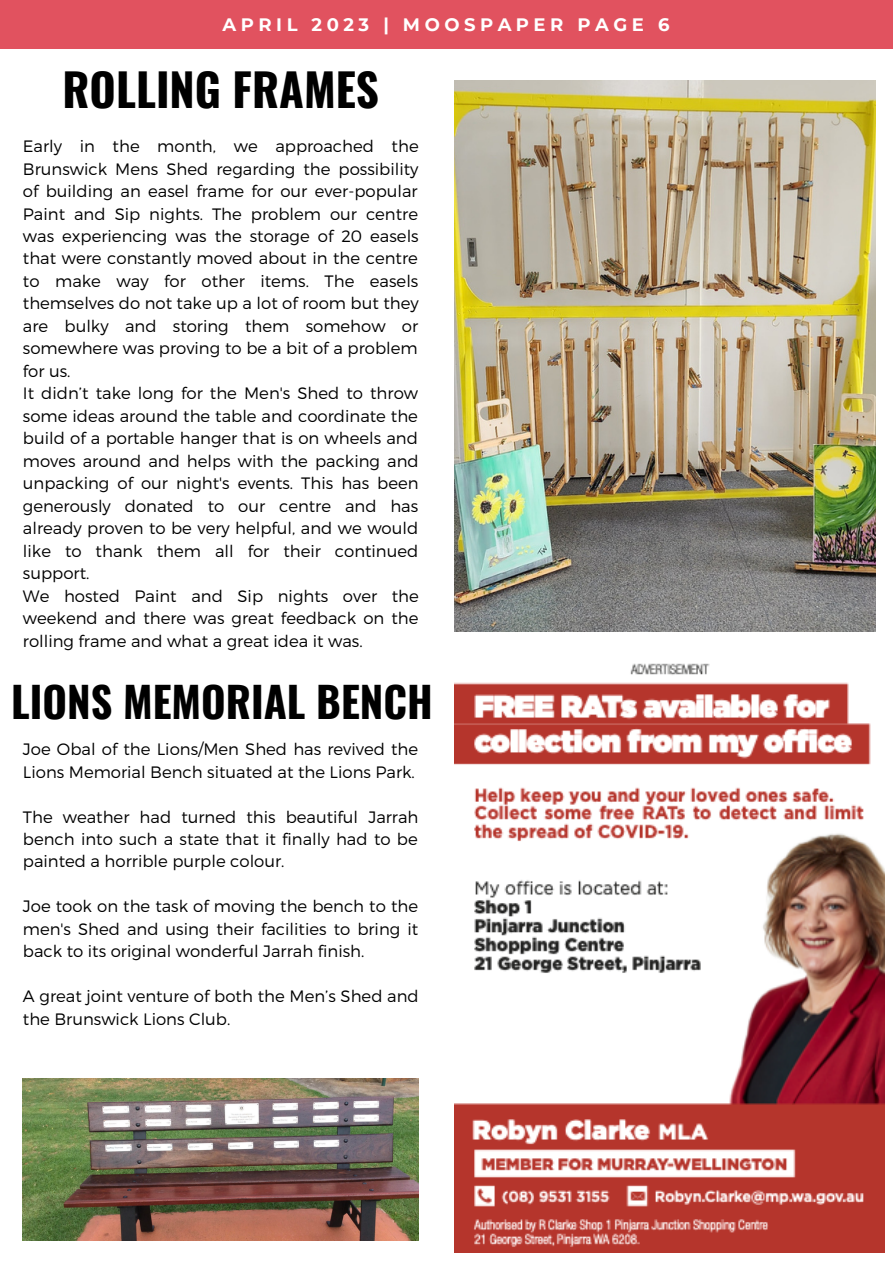
<style>
.page{position:relative;width:893px;height:1264px;background:#fff}
.page>*{position:absolute;margin:0;border:0;box-sizing:border-box;transform-origin:0 0}
.t1{font:700 45px "Oswald";color:#000}
.t2{font:700 42px "Oswald";color:#000}
.t3{font:700 18px "Montserrat";letter-spacing:.25em;color:#fff}
.t4{font:300 16.5px/22.5px "Montserrat";color:#000}
</style>
<div class="page">
<div style="left:0;top:0;width:892px;height:48px;background:#e1525f"></div>
<img style="left:454px;top:663px;width:430px;height:589px">
<img style="left:23px;top:1078px;width:396px;height:162px">
<img style="left:454px;top:80px;width:421px;height:551px">
<p class="t3" style="left:222px;top:13px;width:448px">APRIL 2023 | MOOSPAPER PAGE 6</p>
<h1 class="t1" style="left:63px;top:55px;width:318px">ROLLING FRAMES</h1>
<p class="t4" style="left:23px;top:134px;width:397px">Early in the month, we approached the Brunswick Mens Shed regarding the possibility of building an easel frame for our ever-popular Paint and Sip nights. The problem our centre was experiencing was the storage of 20 easels that were constantly moved about in the centre to make way for other items. The easels themselves do not take up a lot of room but they are bulky and storing them somehow or somewhere was proving to be a bit of a problem for us.<br>It didn’t take long for the Men's Shed to throw some ideas around the table and coordinate the build of a portable hanger that is on wheels and moves around and helps with the packing and unpacking of our night's events. This has been generously donated to our centre and has already proven to be very helpful, and we would like to thank them all for their continued support.<br>We hosted Paint and Sip nights over the weekend and there was great feedback on the rolling frame and what a great idea it was.</p>
<h2 class="t2" style="left:11px;top:668px;width:423px">LIONS MEMORIAL BENCH</h2>
<p class="t4" style="left:23px;top:737px;width:397px">Joe Obal of the Lions/Men Shed has revived the<br>Lions Memorial Bench situated at the Lions Park.</p>
<p class="t4" style="left:23px;top:804px;width:397px;text-align:justify">The weather had turned this beautiful Jarrah bench into such a state that it finally had to be painted a horrible purple colour.</p>
<p class="t4" style="left:23px;top:894px;width:397px;text-align:justify">Joe took on the task of moving the bench to the men's Shed and using their facilities to bring it back to its original wonderful Jarrah finish.</p>
<p class="t4" style="left:23px;top:984px;width:397px">A great joint venture of both the Men’s Shed and the Brunswick Lions Club.</p>
</div>
